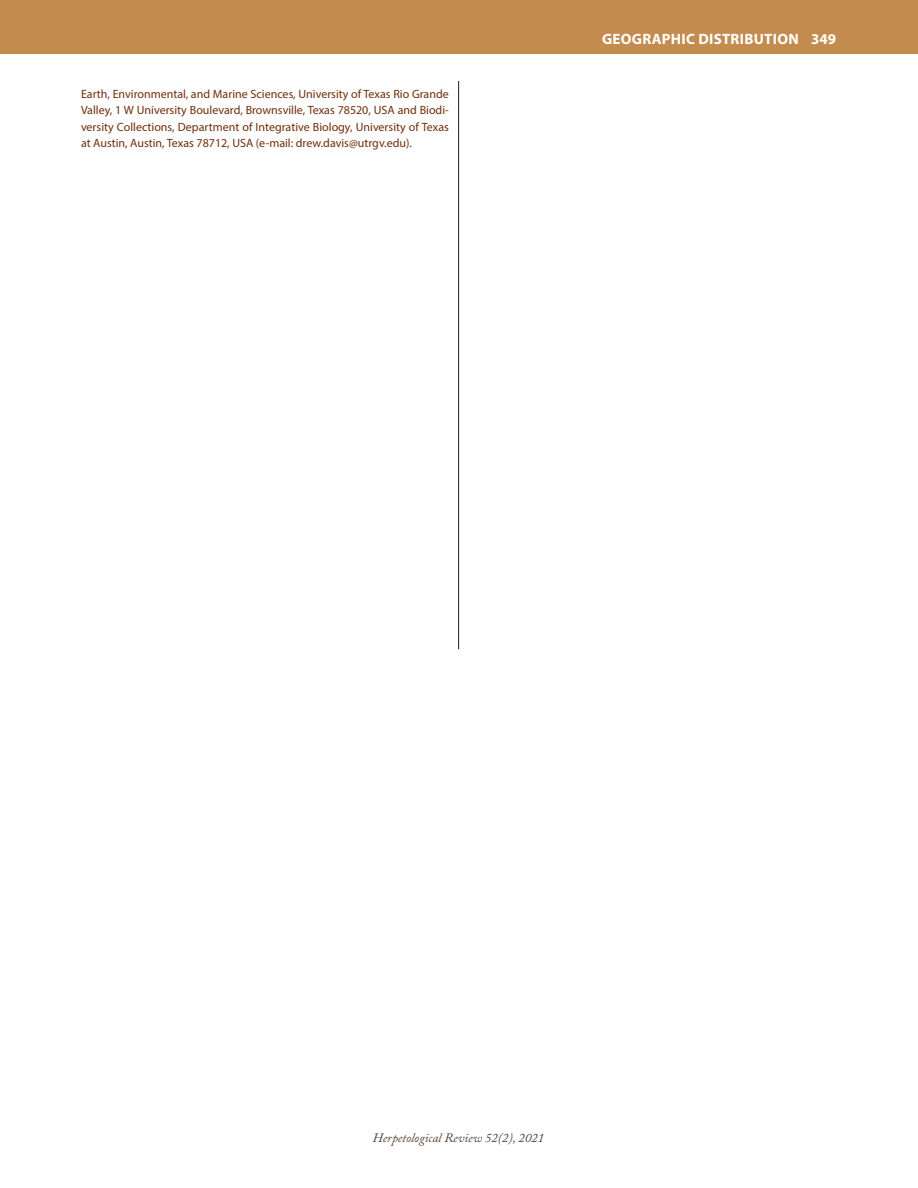
<style>
.page{position:relative;width:918px;height:1188px;background:#fff}
.page>*{position:absolute;margin:0;border:0;box-sizing:border-box;transform-origin:0 0}
.t1{font:700 15px "Myriad Pro";letter-spacing:.02em;color:#fff}
.t2{font:italic 12.75px "Adobe Caslon Pro";color:#504137}
.Geo_Dist_authors{font:12px/16.5px "Myriad Pro";color:#712e09;text-align:justify}
</style>
<div class="page">
<div style="left:0;top:0;width:918px;height:54px;background:#c48b4e"></div>
<hr style="left:458px;top:81px;width:1px;height:568px;background:#231f20">
<p class="Geo_Dist_authors" style="left:81px;top:85px;width:369px">Earth, Environmental, and Marine Sciences, University of Texas Rio Grande Valley, 1 W University Boulevard, Brownsville, Texas 78520, USA and Biodi&shy;versity Collections, Department of Integrative Biology, University of Texas at Austin, Austin, Texas 78712, USA (e-mail: drew.davis@utrgv.edu).</p>
<p class="t1" style="left:602px;top:29px;width:236px">GEOGRAPHIC DISTRIBUTION 349</p>
<p class="t2" style="left:373px;top:1130px;width:173px">Herpetological Review 52(2), 2021</p>
</div>
